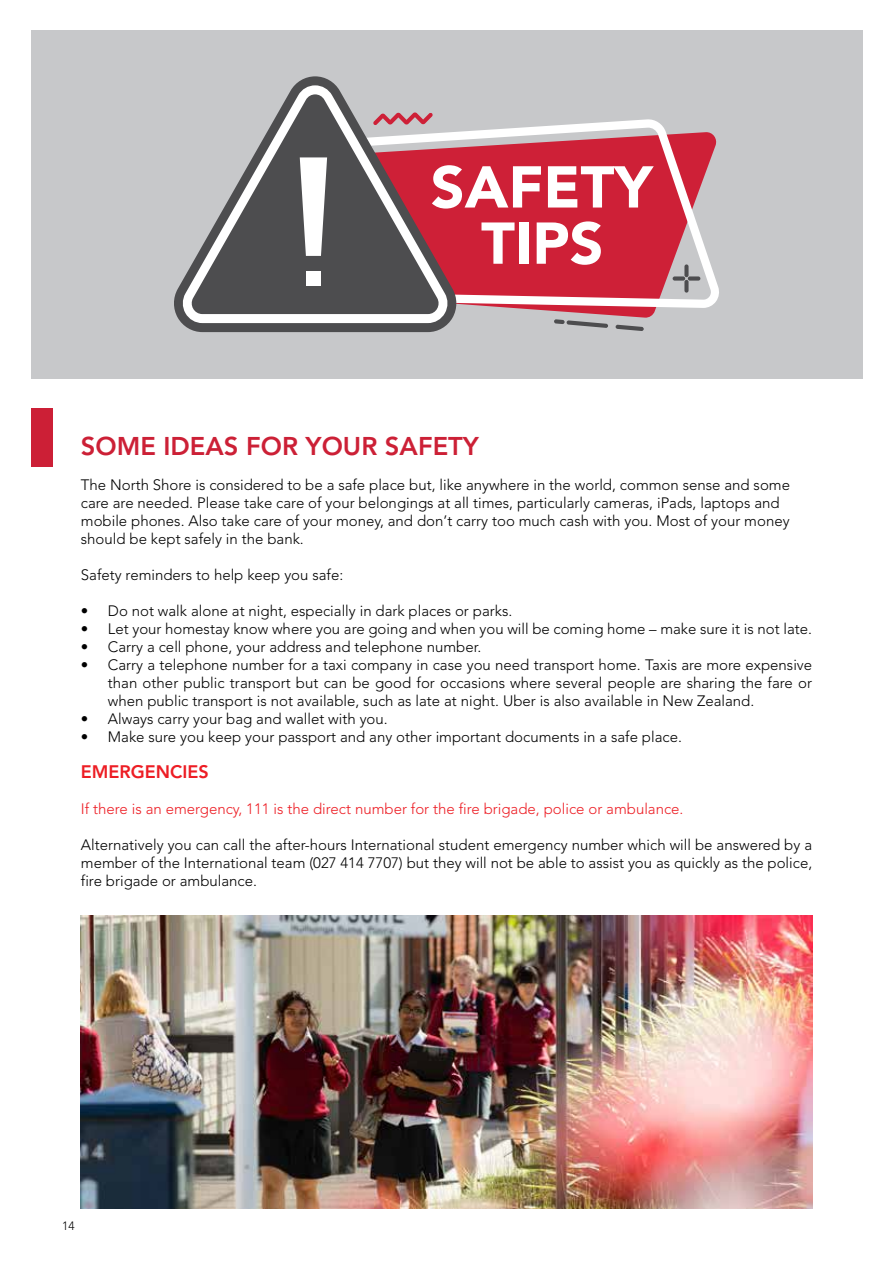
<style>
.page{position:relative;width:893px;height:1263px;background:#fff}
.page>*{position:absolute;margin:0;border:0;box-sizing:border-box;transform-origin:0 0}
.t1{font:800 25.5px "Avenir";color:#cc2036}
.t2{font:800 18px "Avenir";color:#ed1d24}
.t3{font:300 15px/18px "Avenir";color:#000;text-align:justify}
.t4{font:300 15px "Avenir";color:#ed1d24}
.t5{font:300 12px "Avenir";color:#000}
</style>
<div class="page">
<div style="left:31px;top:408px;width:21px;height:59px;background:#cc1f36"></div>
<div style="left:31px;top:30px;width:831px;height:348px;background:#c7c8ca"></div>
<svg style="left:514px;top:308px;width:142px;height:10px"></svg>
<svg style="left:458px;top:119px;width:261px;height:189px;fill:#ce2037"></svg>
<svg style="left:684px;top:264px;width:4px;height:13px"></svg>
<svg style="left:684px;top:280px;width:4px;height:13px"></svg>
<div style="left:688px;top:276px;width:12px;height:5px;background:#4d4d4f;border-radius:2px"></div>
<div style="left:673px;top:276px;width:12px;height:5px;background:#4d4d4f;border-radius:2px"></div>
<svg style="left:615px;top:325px;width:29px;height:6px"></svg>
<svg style="left:554px;top:319px;width:54px;height:9px"></svg>
<svg style="left:174px;top:76px;width:284px;height:256px"></svg>
<svg style="left:182px;top:85px;width:266px;height:238px;fill:#4d4d4f"></svg>
<svg style="left:432px;top:165px;width:109px;height:44px"></svg>
<svg style="left:548px;top:166px;width:106px;height:42px"></svg>
<svg style="left:481px;top:222px;width:34px;height:42px"></svg>
<div style="left:519px;top:222px;width:9px;height:42px;background:#fff"></div>
<svg style="left:537px;top:221px;width:64px;height:44px"></svg>
<svg style="left:300px;top:157px;width:27px;height:99px"></svg>
<div style="left:306px;top:271px;width:15px;height:15px;background:#fff"></div>
<img style="left:81px;top:916px;width:731px;height:293px">
<h1 class="t1" style="left:81px;top:427px;width:400px">SOME IDEAS FOR YOUR SAFETY</h1>
<p class="t3" style="left:81px;top:476px;width:711px;text-align:left">The North Shore is considered to be a safe place but, like anywhere in the world, common sense and some care are needed. Please take care of your belongings at all times, particularly cameras, iPads, laptops and mobile phones. Also take care of your money, and don’t carry too much cash with you. Most of your money should be kept safely in the bank.</p>
<p class="t3" style="left:81px;top:566px;width:264px">Safety reminders to help keep you safe:</p>
<p class="t3" style="left:81px;top:602px;width:433px">• Do not walk alone at night, especially in dark places or parks.</p>
<p class="t3" style="left:81px;top:620px;width:733px">• Let your homestay know where you are going and when you will be coming home – make sure it is not late.</p>
<p class="t3" style="left:81px;top:638px;width:402px">• Carry a cell phone, your address and telephone number.</p>
<p class="t3" style="left:108px;top:656px;width:706px;text-indent:-27px">• Carry a telephone number for a taxi company in case you need transport home. Taxis are more expensive than other public transport but can be good for occasions where several people are sharing the fare or when public transport is not available, such as late at night. Uber is also available in New Zealand.</p>
<p class="t3" style="left:81px;top:710px;width:308px">• Always carry your bag and wallet with you.</p>
<p class="t3" style="left:81px;top:728px;width:602px">• Make sure you keep your passport and any other important documents in a safe place.</p>
<p class="t2" style="left:81px;top:758px;width:129px">EMERGENCIES</p>
<p class="t4" style="left:81px;top:798px;width:604px">If there is an emergency, 111 is the direct number for the fire brigade, police or ambulance.</p>
<p class="t3" style="left:81px;top:836px;width:733px">Alternatively you can call the after-hours International student emergency number which will be answered by a member of the International team (027 414 7707) but they will not be able to assist you as quickly as the police, fire brigade or ambulance.</p>
<p class="t5" style="left:62px;top:1217px;width:14px">14</p>
</div>
